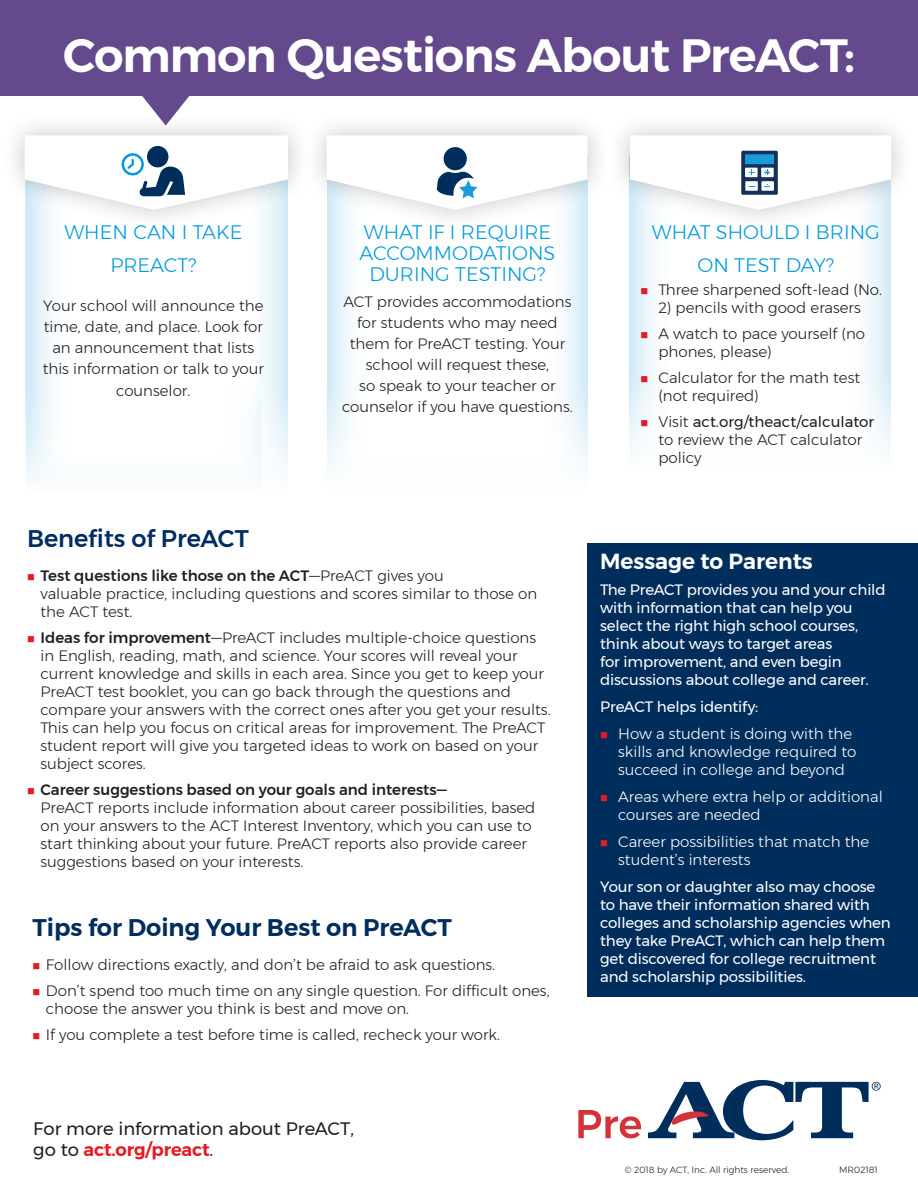
<style>
.page{position:relative;width:918px;height:1188px;background:#fff}
.page>*{position:absolute;margin:0;border:0;box-sizing:border-box;transform-origin:0 0}
.t1{font:600 46.5px "Montserrat";letter-spacing:-.02em;color:#fff}
.Subhead{font:600 24px "Montserrat";color:#002e5c}
.Subhead-2{font:500 24px "Montserrat";color:#002c62}
.text{font:600 21.75px "Montserrat";color:#fff}
.sub_Subhead{font:300 19.5px/21px "Montserrat";color:#009bde;text-align:center}
.t2{font:18px/21px "Montserrat";color:#231f20}
.t3{font:300 15px/18px "Montserrat";color:#231f20}
.Head{font:15px/18px "Montserrat";letter-spacing:-.01em;color:#fff}
.t4{font:300 15px/18px "Montserrat";color:#fff}
.t5{font:300 9px "Montserrat";color:#231f20}
.s1{font-weight:500}
.s2{font-weight:400}
.s3{font-weight:600;color:#e51a23}
</style>
<div class="page">
<div style="left:326px;top:156px;width:263px;height:340px;background:#1b9ad7;opacity:.45"></div>
<div style="left:0;top:0;width:918px;height:96px;background:#64498d"></div>
<div style="left:629px;top:156px;width:263px;height:318px;background:#1b9ad7;opacity:.45"></div>
<div style="left:27px;top:147px;width:267px;height:350px;background:#1b9ad7;opacity:.45"></div>
<div style="left:2px;top:113px;width:309px;height:119px;background:#231f20;opacity:.25"></div>
<svg style="left:115px;top:96px;width:102px;height:30px"></svg>
<div style="left:588px;top:543px;width:330px;height:454px;background:#002e5c"></div>
<svg style="left:648px;top:1080px;width:233px;height:60px"></svg>
<svg style="left:578px;top:1110px;width:63px;height:28px"></svg>
<div style="left:304px;top:112px;width:307px;height:120px;background:#231f20;opacity:.25"></div>
<div style="left:607px;top:113px;width:307px;height:119px;background:#231f20;opacity:.25"></div>
<svg style="left:327px;top:135px;width:261px;height:75px"></svg>
<div style="left:444px;top:147px;width:23px;height:23px;background:#002e5c;border-radius:50%"></div>
<svg style="left:630px;top:135px;width:261px;height:75px"></svg>
<svg style="left:25px;top:135px;width:263px;height:75px"></svg>
<svg style="left:641px;top:288px;width:6px;height:6px"></svg>
<svg style="left:641px;top:332px;width:6px;height:6px"></svg>
<svg style="left:641px;top:376px;width:6px;height:7px"></svg>
<svg style="left:641px;top:420px;width:6px;height:7px"></svg>
<p class="t1" style="left:63px;top:19px;width:793px">Common Questions About PreACT:</p>
<p class="sub_Subhead" style="left:64px;top:216px;width:180px;line-height:32.7px">WHEN CAN I TAKE<br>PREACT?</p>
<p class="t3" style="left:43px;top:295px;width:223px;line-height:21px;text-align:center">Your school will announce the time, date, and place. Look for an announcement that lists this information or talk to your</p>
<p class="t3" style="left:116px;top:382px;width:76px">counselor.</p>
<p class="sub_Subhead" style="left:360px;top:221px;width:197px">WHAT IF I REQUIRE<br>ACCOMMODATIONS<br>DURING TESTING?</p>
<p class="t3" style="left:342px;top:291px;width:232px;line-height:21px;text-align:center">ACT provides accommodations for students who may need them for PreACT testing. Your school will request these,<br>so speak to your teacher or counselor if you have questions.</p>
<p class="Subhead-2" style="left:27px;top:520px;width:223px">Benefits of PreACT</p>
<p class="t3" style="left:40px;top:567px;width:498px"><span class="s1">Test questions like those on the ACT</span>—PreACT gives you<br>valuable practice, including questions and scores similar to those on the ACT test.</p>
<p class="t3" style="left:40px;top:629px;width:512px"><span class="s1">Ideas for improvement</span>—PreACT includes multiple-choice questions in English, reading, math, and science. Your scores will reveal your current knowledge and skills in each area. Since you get to keep your PreACT test booklet, you can go back through the questions and compare your answers with the correct ones after you get your results.<br>This can help you focus on critical areas for improvement. The PreACT student report will give you targeted ideas to work on based on your subject scores.</p>
<p class="t3" style="left:40px;top:781px;width:496px"><span class="s1">Career suggestions based on your goals and interests—<br></span>PreACT reports include information about career possibilities, based on your answers to the ACT Interest Inventory, which you can use to start thinking about your future. PreACT reports also provide career suggestions based on your interests.</p>
<p class="Subhead" style="left:32px;top:908px;width:421px">Tips for Doing Your Best on PreACT</p>
<p class="t3" style="left:46px;top:956px;width:451px">Follow directions exactly, and don’t be afraid to ask questions.</p>
<p class="t3" style="left:46px;top:982px;width:505px">Don’t spend too much time on any single question. For difficult ones, choose the answer you think is best and move on.</p>
<p class="t3" style="left:46px;top:1026px;width:456px">If you complete a test before time is called, recheck your work.</p>
<p class="sub_Subhead" style="left:652px;top:216px;width:230px;line-height:32.7px">WHAT SHOULD I BRING<br>ON TEST DAY?</p>
<p class="t3" style="left:658px;top:281px;width:225px">Three sharpened soft-lead (No.</p>
<p class="t3" style="left:658px;top:299px;width:204px">2) pencils with good erasers</p>
<p class="t3" style="left:658px;top:325px;width:208px">A watch to pace yourself (no phones, please)</p>
<p class="t3" style="left:658px;top:369px;width:203px">Calculator for the math test (not required)</p>
<p class="t3" style="left:658px;top:413px;width:217px">Visit <span class="s2">act.org/theact/calculator </span>to review the ACT calculator policy</p>
<p class="text" style="left:600px;top:544px;width:214px">Message to Parents</p>
<p class="Head" style="left:600px;top:580px;width:287px">The PreACT provides you and your child with information that can help you select the right high school courses, think about ways to target areas<br>for improvement, and even begin discussions about college and career.</p>
<p class="Head" style="left:600px;top:697px;width:160px">PreACT helps identify:</p>
<p class="t4" style="left:618px;top:724px;width:240px">How a student is doing with the skills and knowledge required to succeed in college and beyond</p>
<p class="t4" style="left:618px;top:787px;width:266px">Areas where extra help or additional courses are needed</p>
<p class="t4" style="left:618px;top:832px;width:253px">Career possibilities that match the student’s interests</p>
<p class="Head" style="left:600px;top:877px;width:292px">Your son or daughter also may choose to have their information shared with colleges and scholarship agencies when they take PreACT, which can help them get discovered for college recruitment and scholarship possibilities.</p>
<p class="t2" style="left:33px;top:1118px;width:322px">For more information about PreACT, go to <span class="s3">act.org/preact</span>.</p>
<p class="t5" style="left:625px;top:1163px;width:166px">© 2018 by ACT, Inc. All rights reserved.</p>
<p class="t5" style="left:839px;top:1163px;width:40px">MR02181</p>
</div>
